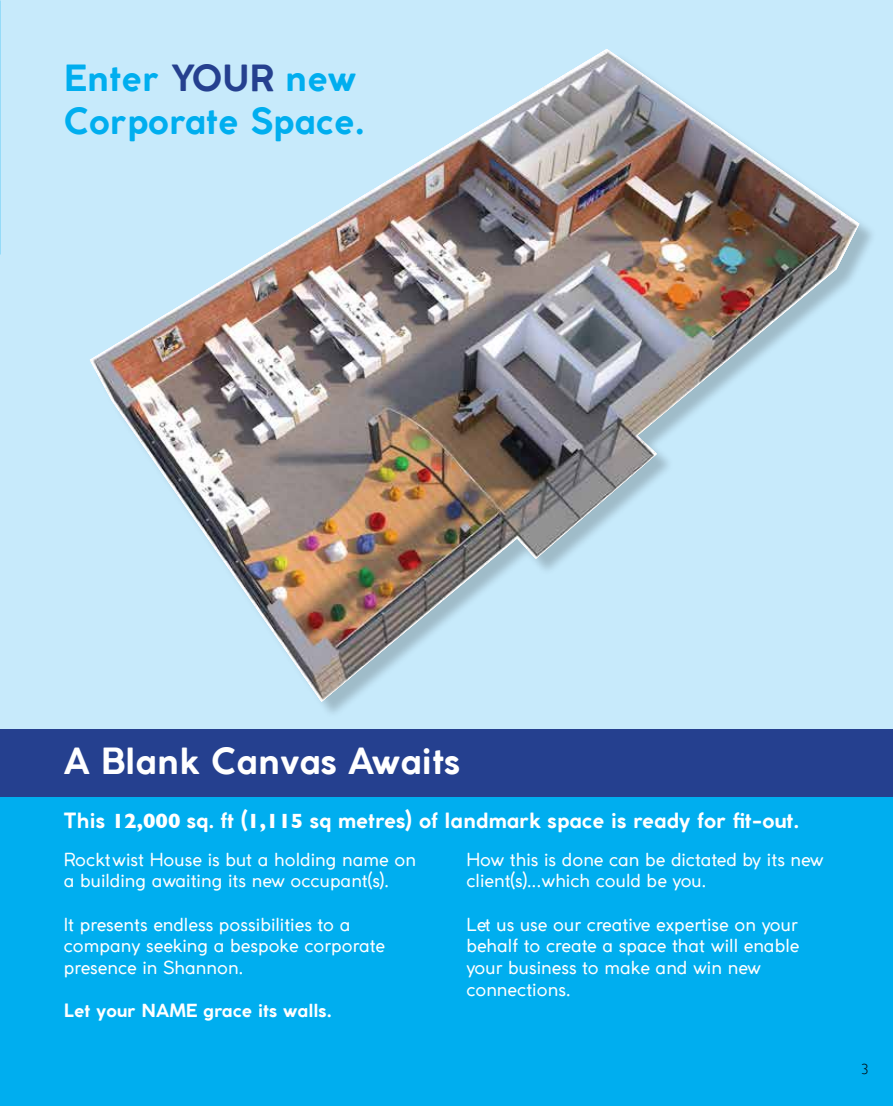
<style>
.page{position:relative;width:893px;height:1106px;background:#fff}
.page>*{position:absolute;margin:0;border:0;box-sizing:border-box;transform-origin:0 0}
.t1{font:700 36px/43.2px "Coco Gothic";color:#00aeef}
.t2{font:700 36px "Coco Gothic";color:#fff}
.t3{font:700 21px "Coco Gothic";color:#fff}
.t4{font:18px/21.6px "Coco Gothic";color:#fff}
.t5{font:700 18px "Coco Gothic";color:#fff}
.t6{font:300 15px "Gill Sans";color:#000}
.s1{color:#25408f}
.s2{font-family:"Gill Sans"}
</style>
<div class="page">
<div style="left:0;top:0;width:893px;height:729px;background:#c7eafb"></div>
<div style="left:0;top:729px;width:893px;height:377px;background:#00aeef"></div>
<div style="left:0;top:729px;width:893px;height:67px;background:#25408f"></div>
<img style="left:90px;top:49px;width:769px;height:653px">
<h1 class="t1" style="left:64px;top:56px;width:302px">Enter <span class="s1">YOUR</span> new<br>Corporate Space.</h1>
<h1 class="t2" style="left:64px;top:736px;width:398px">A Blank Canvas Awaits</h1>
<p class="t3" style="left:64px;top:806px;width:737px">This <span class="s2">12,000</span> sq. ft (<span class="s2">1,115</span> sq metres) of landmark space is ready for fit-out.</p>
<p class="t4" style="left:64px;top:848px;width:354px">Rocktwist House is but a holding name on a building awaiting its new occupant(s).</p>
<p class="t4" style="left:64px;top:913px;width:323px">It presents endless possibilities to a company seeking a bespoke corporate presence in Shannon.</p>
<p class="t5" style="left:64px;top:998px;width:269px">Let your NAME grace its walls.</p>
<p class="t4" style="left:466px;top:848px;width:359px">How this is done can be dictated by its new client(s)...which could be you.</p>
<p class="t4" style="left:466px;top:913px;width:335px">Let us use our creative expertise on your behalf to create a space that will enable your business to make and win new connections.</p>
<p class="t6" style="left:861px;top:1060px;width:9px">3</p>
</div>
